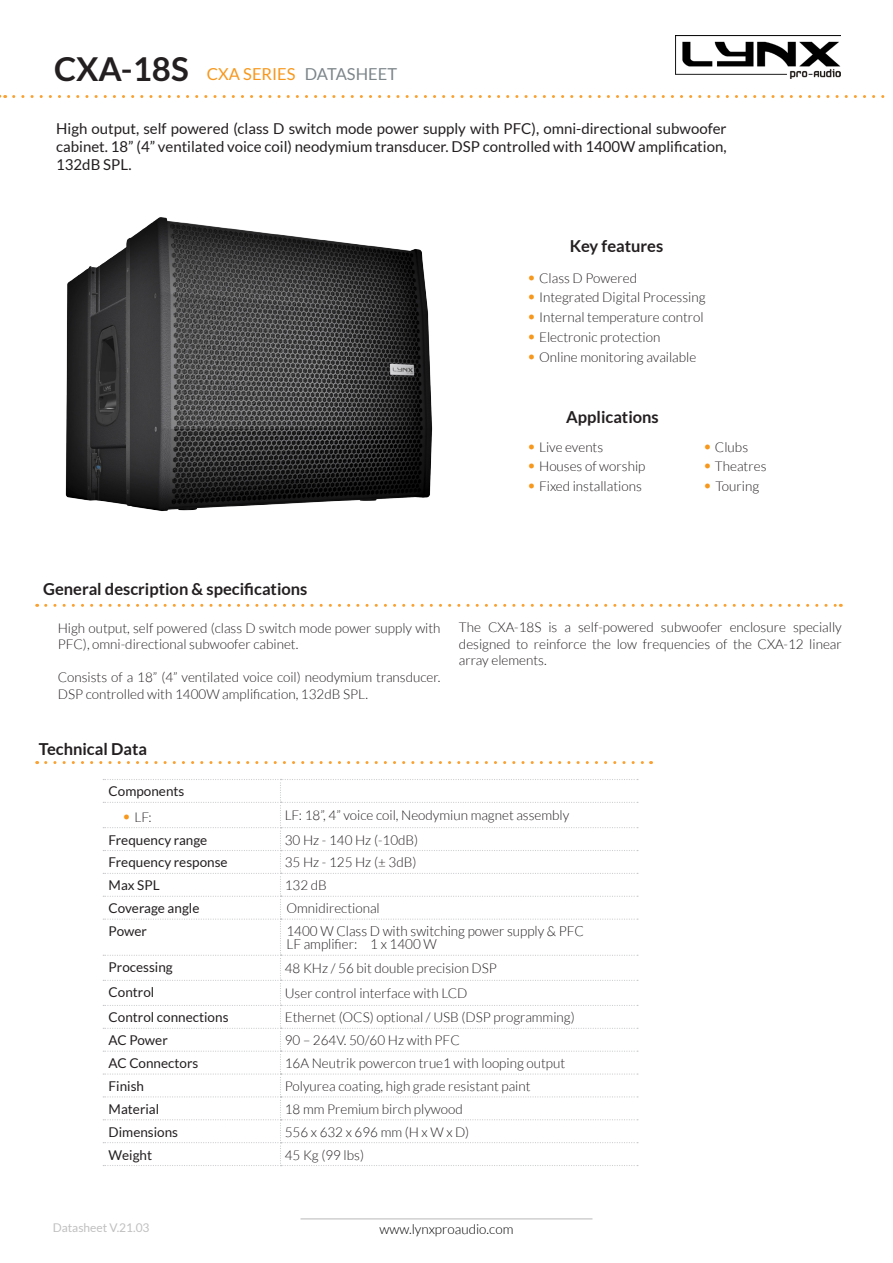
<style>
.page{position:relative;width:893px;height:1263px;background:#fff}
.page>*{position:absolute;margin:0;border:0;box-sizing:border-box;transform-origin:0 0}
.t1{font:700 33px "Lato";color:#231f20}
.t2{font:700 16.5px "Lato";color:#231f20}
.t3{font:16.5px "Lato";color:#f7981d}
.t4{font:15px/18px "Lato";color:#231f20;text-align:justify}
.Estilo_de_párrafo_4{font:300 13.95px "Lato";color:#231f20}
.Estilo_de_párrafo_4-2{font:300 13.5px/16.5px "Lato";color:#231f20}
.t5{font:13.5px "Lato";color:#231f20}
.t6{font:300 13.5px "Lato";color:#000}
.t7{font:12px "Lato";color:#c0c0c0}
.s1{color:#7d868b}
.s2{font-size:16.5px;color:#f7981d}
</style>
<div class="page">
<img style="left:675px;top:35px;width:165px;height:44px">
<hr style="left:300px;top:1218px;width:292px;height:1px;background:#c0c0c0">
<img style="left:65px;top:217px;width:368px;height:294px">
<svg style="left:46px;top:604px;width:795px;height:3px"></svg>
<svg style="left:0;top:95px;width:6px;height:3px"></svg>
<svg style="left:14px;top:95px;width:871px;height:3px"></svg>
<svg style="left:46px;top:761px;width:605px;height:3px"></svg>
<svg style="left:103px;top:779px;width:535px;height:387px"></svg>
<p class="t1" style="left:54px;top:50px;width:136px">CXA-18S</p>
<p class="t3" style="left:207px;top:65px;width:192px">CXA SERIES <span class="s1">DATASHEET</span></p>
<p class="t4" style="left:56px;top:119px;width:672px">High output, self powered (class D switch mode power supply with PFC), omni-directional subwoofer cabinet. 18” (4” ventilated voice coil) neodymium transducer. DSP controlled with 1400W amplification, 132dB SPL.</p>
<p class="t2" style="left:570px;top:237px;width:95px">Key features</p>
<p class="Estilo_de_párrafo_4-2" style="left:527px;top:270px;width:112px"><span class="s2">•</span> Class D Powered</p>
<p class="Estilo_de_párrafo_4-2" style="left:527px;top:289px;width:180px"><span class="s2">•</span> Integrated Digital Processing</p>
<p class="Estilo_de_párrafo_4-2" style="left:527px;top:309px;width:178px"><span class="s2">•</span> Internal temperature control</p>
<p class="Estilo_de_párrafo_4-2" style="left:527px;top:329px;width:135px"><span class="s2">•</span> Electronic protection</p>
<p class="Estilo_de_párrafo_4-2" style="left:527px;top:349px;width:171px"><span class="s2">•</span> Online monitoring available</p>
<p class="t2" style="left:566px;top:408px;width:94px">Applications</p>
<p class="Estilo_de_párrafo_4-2" style="left:527px;top:439px;width:78px"><span class="s2">•</span> Live events</p>
<p class="Estilo_de_párrafo_4-2" style="left:703px;top:439px;width:47px"><span class="s2">•</span> Clubs</p>
<p class="Estilo_de_párrafo_4-2" style="left:527px;top:458px;width:120px"><span class="s2">•</span> Houses of worship</p>
<p class="Estilo_de_párrafo_4-2" style="left:703px;top:458px;width:65px"><span class="s2">•</span> Theatres</p>
<p class="Estilo_de_párrafo_4-2" style="left:527px;top:478px;width:116px"><span class="s2">•</span> Fixed installations</p>
<p class="Estilo_de_párrafo_4-2" style="left:703px;top:478px;width:58px"><span class="s2">•</span> Touring</p>
<p class="t2" style="left:43px;top:579px;width:266px">General description &amp; specifications</p>
<p class="Estilo_de_párrafo_4-2" style="left:58px;top:619px;width:384px">High output, self powered (class D switch mode power supply with<br>PFC), omni-directional subwoofer cabinet.</p>
<p class="Estilo_de_párrafo_4-2" style="left:58px;top:669px;width:384px">Consists of a 18” (4” ventilated voice coil) neodymium transducer.<br>DSP controlled with 1400W amplification, 132dB SPL.</p>
<p class="Estilo_de_párrafo_4-2" style="left:459px;top:619px;width:384px;text-align:justify">The CXA-18S is a self-powered subwoofer enclosure specially designed to reinforce the low frequencies of the CXA-12 linear array elements.</p>
<p class="t2" style="left:39px;top:740px;width:110px">Technical Data</p>
<p class="t5" style="left:109px;top:784px;width:77px">Components</p>
<p class="Estilo_de_párrafo_4-2" style="left:122px;top:809px;width:32px"><span class="s2">•</span> LF:</p>
<p class="Estilo_de_párrafo_4-2" style="left:285px;top:807px;width:286px">LF: 18”, 4” voice coil, Neodymiun magnet assembly</p>
<p class="t5" style="left:109px;top:832px;width:100px">Frequency range</p>
<p class="Estilo_de_párrafo_4-2" style="left:285px;top:831px;width:135px">30 Hz - 140 Hz (-10dB)</p>
<p class="t5" style="left:109px;top:855px;width:120px">Frequency response</p>
<p class="Estilo_de_párrafo_4-2" style="left:285px;top:854px;width:133px">35 Hz - 125 Hz (± 3dB)</p>
<p class="t5" style="left:109px;top:878px;width:53px">Max SPL</p>
<p class="Estilo_de_párrafo_4-2" style="left:285px;top:877px;width:44px">132 dB</p>
<p class="t5" style="left:109px;top:901px;width:92px">Coverage angle</p>
<p class="Estilo_de_párrafo_4-2" style="left:286px;top:900px;width:95px">Omnidirectional</p>
<p class="t5" style="left:109px;top:923px;width:40px">Power</p>
<p class="Estilo_de_párrafo_4" style="left:286px;top:923px;width:299px">1400 W Class D with switching power supply &amp; PFC</p>
<p class="Estilo_de_párrafo_4" style="left:286px;top:937px;width:152px">LF amplifier: 1 x 1400 W</p>
<p class="t5" style="left:109px;top:960px;width:66px">Processing</p>
<p class="Estilo_de_párrafo_4-2" style="left:285px;top:960px;width:214px">48 KHz / 56 bit double precision DSP</p>
<p class="t5" style="left:109px;top:985px;width:47px">Control</p>
<p class="Estilo_de_párrafo_4-2" style="left:285px;top:985px;width:184px">User control interface with LCD</p>
<p class="t5" style="left:109px;top:1010px;width:121px">Control connections</p>
<p class="Estilo_de_párrafo_4-2" style="left:285px;top:1009px;width:291px">Ethernet (OCS) optional / USB (DSP programming)</p>
<p class="t5" style="left:109px;top:1033px;width:61px">AC Power</p>
<p class="Estilo_de_párrafo_4-2" style="left:285px;top:1032px;width:177px">90 – 264V. 50/60 Hz with PFC</p>
<p class="t5" style="left:109px;top:1056px;width:91px">AC Connectors</p>
<p class="Estilo_de_párrafo_4-2" style="left:285px;top:1055px;width:282px">16A Neutrik powercon true1 with looping output</p>
<p class="t5" style="left:109px;top:1078px;width:37px">Finish</p>
<p class="Estilo_de_párrafo_4-2" style="left:285px;top:1078px;width:247px">Polyurea coating, high grade resistant paint</p>
<p class="t5" style="left:109px;top:1101px;width:52px">Material</p>
<p class="Estilo_de_párrafo_4-2" style="left:285px;top:1101px;width:180px">18 mm Premium birch plywood</p>
<p class="t5" style="left:109px;top:1124px;width:71px">Dimensions</p>
<p class="Estilo_de_párrafo_4-2" style="left:285px;top:1123px;width:186px">556 x 632 x 696 mm (H x W x D)</p>
<p class="t5" style="left:109px;top:1147px;width:45px">Weight</p>
<p class="Estilo_de_párrafo_4-2" style="left:285px;top:1146px;width:81px">45 Kg (99 lbs)</p>
<p class="t7" style="left:53px;top:1221px;width:98px">Datasheet V.21.03</p>
<p class="t6" style="left:379px;top:1221px;width:135px">www.lynxproaudio.com</p>
</div>
